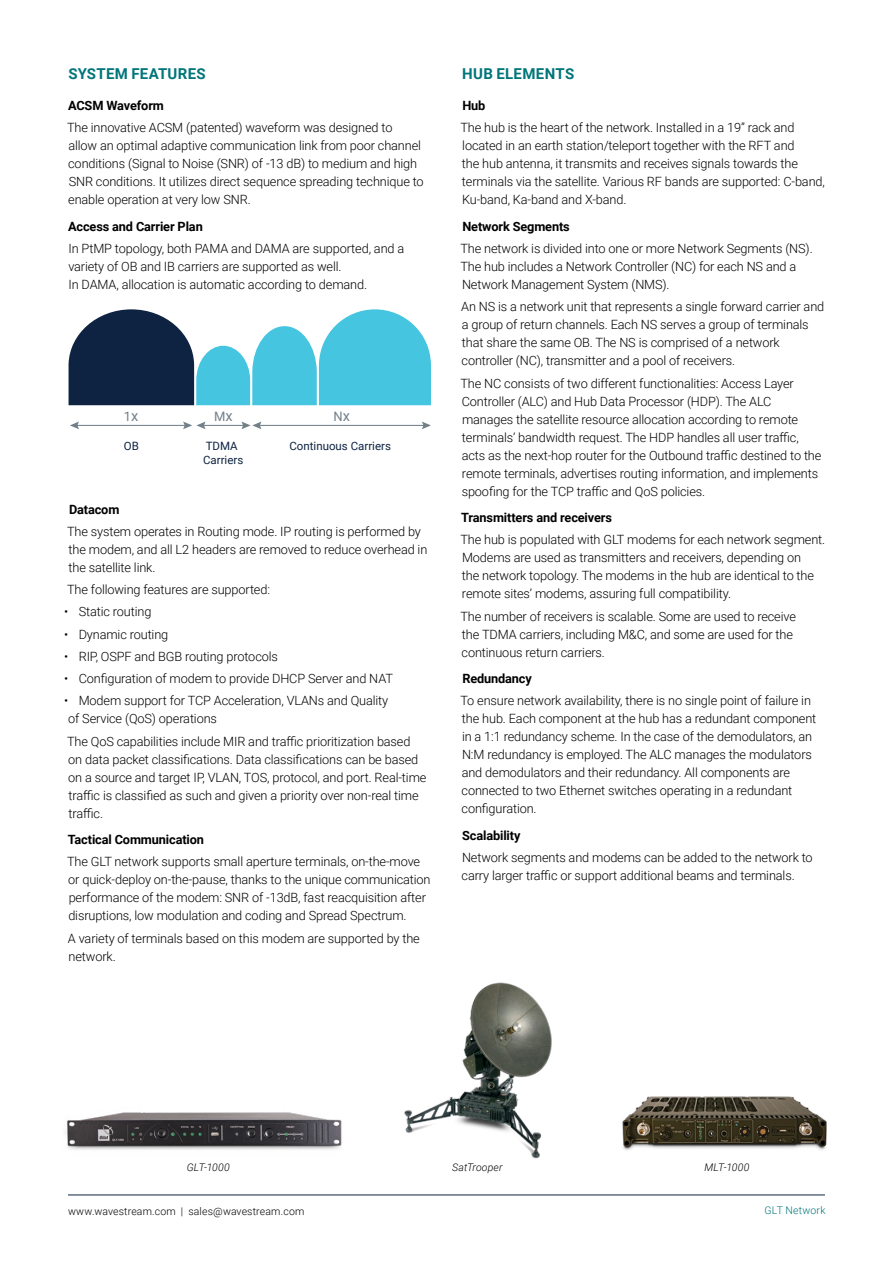
<style>
.page{position:relative;width:893px;height:1263px;background:#fff}
.page>*{position:absolute;margin:0;border:0;box-sizing:border-box;transform-origin:0 0}
.t1{font:700 15px "Roboto";letter-spacing:.02em;color:#00757a}
.t2{font:14.55px "Roboto";color:#72808a}
.t3{font:13.05px "Roboto";color:#72808a}
.t4{font:300 12.75px/18px "Roboto";letter-spacing:-.01em;color:#000}
.t5{font:700 12.75px "Roboto";letter-spacing:-.01em;color:#000}
.t6{font:11.55px "Roboto";color:#0e2342}
.t7{font:300 10.5px "Roboto";letter-spacing:.015em;color:#000}
.t8{font:italic 300 10.5px "Roboto";letter-spacing:.01em;color:#000}
.t9{font:300 10.5px "Roboto";letter-spacing:.02em;color:#00757a}
.s1{font-size:13.05px}
.s2{font-size:14.55px}
</style>
<div class="page">
<img style="left:622px;top:1096px;width:205px;height:54px">
<hr style="left:68px;top:1195px;width:757px;height:1px;background:#0d2242">
<svg style="left:69px;top:309px;width:362px;height:96px"></svg>
<hr style="left:76px;top:425px;width:110px;height:1px;background:#72808a">
<svg style="left:70px;top:421px;width:9px;height:8px"></svg>
<hr style="left:203px;top:425px;width:41px;height:1px;background:#72808a">
<svg style="left:183px;top:421px;width:23px;height:8px"></svg>
<hr style="left:259px;top:425px;width:166px;height:1px;background:#72808a">
<svg style="left:422px;top:421px;width:9px;height:8px"></svg>
<svg style="left:241px;top:421px;width:20px;height:8px"></svg>
<img style="left:404px;top:982px;width:148px;height:177px">
<img style="left:65px;top:1112px;width:277px;height:38px">
<p class="t1" style="left:69px;top:63px;width:139px">SYSTEM FEATURES</p>
<p class="t5" style="left:68px;top:97px;width:97px">ACSM Waveform</p>
<p class="t4" style="left:67px;top:118px;width:358px">The innovative ACSM (patented) waveform was designed to allow an optimal adaptive communication link from poor channel conditions (Signal to Noise (SNR) of -13 dB) to medium and high SNR conditions It. utilizes direct sequence spreading technique to enable operation at very low SNR.</p>
<p class="t5" style="left:68px;top:217px;width:136px">Access and Carrier Plan</p>
<p class="t4" style="left:68px;top:239px;width:337px">In PtMP topology, both PAMA and DAMA are supported, and a variety of OB and IB carriers are supported as well.<br>In DAMA, allocation is automatic according to demand.</p>
<p class="t2" style="left:124px;top:406px;width:16px">x<span class="s1">1</span></p>
<p class="t6" style="left:124px;top:438px;width:17px">OB</p>
<p class="t3" style="left:214px;top:408px;width:20px">M<span class="s2">x</span></p>
<p class="t6" style="left:206px;top:438px;width:34px">TDMA</p>
<p class="t6" style="left:203px;top:452px;width:42px">Carriers</p>
<p class="t3" style="left:333px;top:408px;width:18px">N<span class="s2">x</span></p>
<p class="t6" style="left:289px;top:438px;width:103px">Continuous Carriers</p>
<p class="t5" style="left:69px;top:500px;width:52px">Datacom</p>
<p class="t4" style="left:67px;top:522px;width:362px">The system operates in Routing mode IP. routing is performed by the modem, and all 2L headers are removed to reduce overhead in the satellite link.</p>
<p class="t4" style="left:79px;top:578px;width:193px;line-height:22.2px;text-indent:-12px">The following features are supported:<br>Static routing</p>
<p class="t4" style="left:64px;top:602px;width:6px">•</p>
<p class="t4" style="left:64px;top:625px;width:6px">•</p>
<p class="t4" style="left:79px;top:625px;width:91px">Dynamic routing</p>
<p class="t4" style="left:64px;top:647px;width:6px">•</p>
<p class="t4" style="left:96px;top:647px;width:184px">, OSPF and BGB routing protocols</p>
<p class="t4" style="left:79px;top:647px;width:21px">RIP</p>
<p class="t4" style="left:64px;top:669px;width:6px">•</p>
<p class="t4" style="left:79px;top:669px;width:316px">Configuration of modem to provide DHCP Server and NAT</p>
<p class="t4" style="left:79px;top:691px;width:311px">Modem support for TCP Acceleration, VLANs and Quality</p>
<p class="t4" style="left:68px;top:691px;width:150px;text-indent:-4px">•<br>of Service (QoS) operations</p>
<p class="t4" style="left:67px;top:732px;width:345px">The QoS capabilities include MIR and traffic prioritization based</p>
<p class="t4" style="left:68px;top:750px;width:351px">on data packet classifications. Data classifications can be based</p>
<p class="t4" style="left:202px;top:768px;width:225px">, VLAN, TOS, protocol, and port. Real-time</p>
<p class="t4" style="left:68px;top:768px;width:352px">on a source and target IP<br>traffic is classified as such and given a priority over non-real time traffic.</p>
<p class="t5" style="left:68px;top:831px;width:138px">Tactical Communication</p>
<p class="t4" style="left:67px;top:852px;width:365px">The GLT network supports small aperture terminals, on-the-move or quick-deploy on-the-pause, thanks to the unique communication performance of the modem: SNR of -13dB, fast reacquisition after disruptions, low modulation and coding and Spread Spectrum.</p>
<p class="t4" style="left:68px;top:929px;width:353px">A variety of terminals based on this modem are supported by the network.</p>
<p class="t1" style="left:462px;top:63px;width:114px">HUB ELEMENTS</p>
<p class="t5" style="left:462px;top:97px;width:25px">Hub</p>
<p class="t4" style="left:460px;top:118px;width:366px">The hub is the heart of the network. Installed in a 19” rack and located in an earth station/teleport together with the RFT and<br>the hub antenna it, transmits and receives signals towards the terminals via the satellite. Various RF bands are supported C: -band, Ku-band, Ka-band and -X band.</p>
<p class="t5" style="left:462px;top:217px;width:109px">Network Segments</p>
<p class="t4" style="left:460px;top:239px;width:354px">The network is divided into one or more Network Segments (NS .(<br>The hub includes a Network Controller (NC) for each NS and a<br>Network Management System (NMS .(</p>
<p class="t4" style="left:461px;top:297px;width:364px">An NS is a network unit that represents a single forward carrier and a group of return channels. Each NS serves a group of terminals that share the same OB. The NS is comprised of a network controller (NC ,) transmitter and a pool of receivers.</p>
<p class="t4" style="left:460px;top:374px;width:362px">The NC consists of two different functionalities: Access Layer Controller (ALC) and Hub Data Processor (HDP .) The ALC manages the satellite resource allocation according to remote terminals’ bandwidth request. The HDP handles all user traffic, acts as the next-hop router for the Outbound traffic destined to the remote terminals, advertises routing information, and implements spoofing for the TCP traffic and QoS policies.</p>
<p class="t5" style="left:461px;top:509px;width:152px">Transmitters and receivers</p>
<p class="t4" style="left:460px;top:530px;width:366px">The hub is populated with GLT modems for each network segment.<br>Modems are used as transmitters and receivers, depending on<br>the network topology. The modems in the hub are identical to the remote sites’ modems, assuring full compatibility.</p>
<p class="t4" style="left:460px;top:607px;width:337px">The number of receivers is scalable. Some are used to receive the TDMA carriers, including M&amp;C, and some are used for the continuous return carriers.</p>
<p class="t5" style="left:462px;top:670px;width:71px">Redundancy</p>
<p class="t4" style="left:460px;top:691px;width:357px">To ensure network availability, there is no single point of failure in the hub. Each component at the hub has a redundant component in a 1:1 redundancy scheme In. the case of the demodulators, an N M: redundancy is employed. The ALC manages the modulators and demodulators and their redundancy. All components are connected to two Ethernet switches operating in a redundant configuration.</p>
<p class="t5" style="left:462px;top:826px;width:60px">Scalability</p>
<p class="t4" style="left:462px;top:848px;width:353px">Network segments and modems can be added to the network to carry larger traffic or support additional beams and terminals.</p>
<p class="t8" style="left:187px;top:1160px;width:44px">GLT-1000</p>
<p class="t7" style="left:188px;top:1203px;width:117px">sales@wavestream.com</p>
<p class="t7" style="left:181px;top:1203px;width:4px">|</p>
<p class="t7" style="left:68px;top:1203px;width:109px">www.wavestream.com</p>
<p class="t8" style="left:452px;top:1160px;width:52px">SatTrooper</p>
<p class="t8" style="left:704px;top:1160px;width:46px">MLT-1000</p>
<p class="t9" style="left:764px;top:1203px;width:63px">GLT Network</p>
</div>
